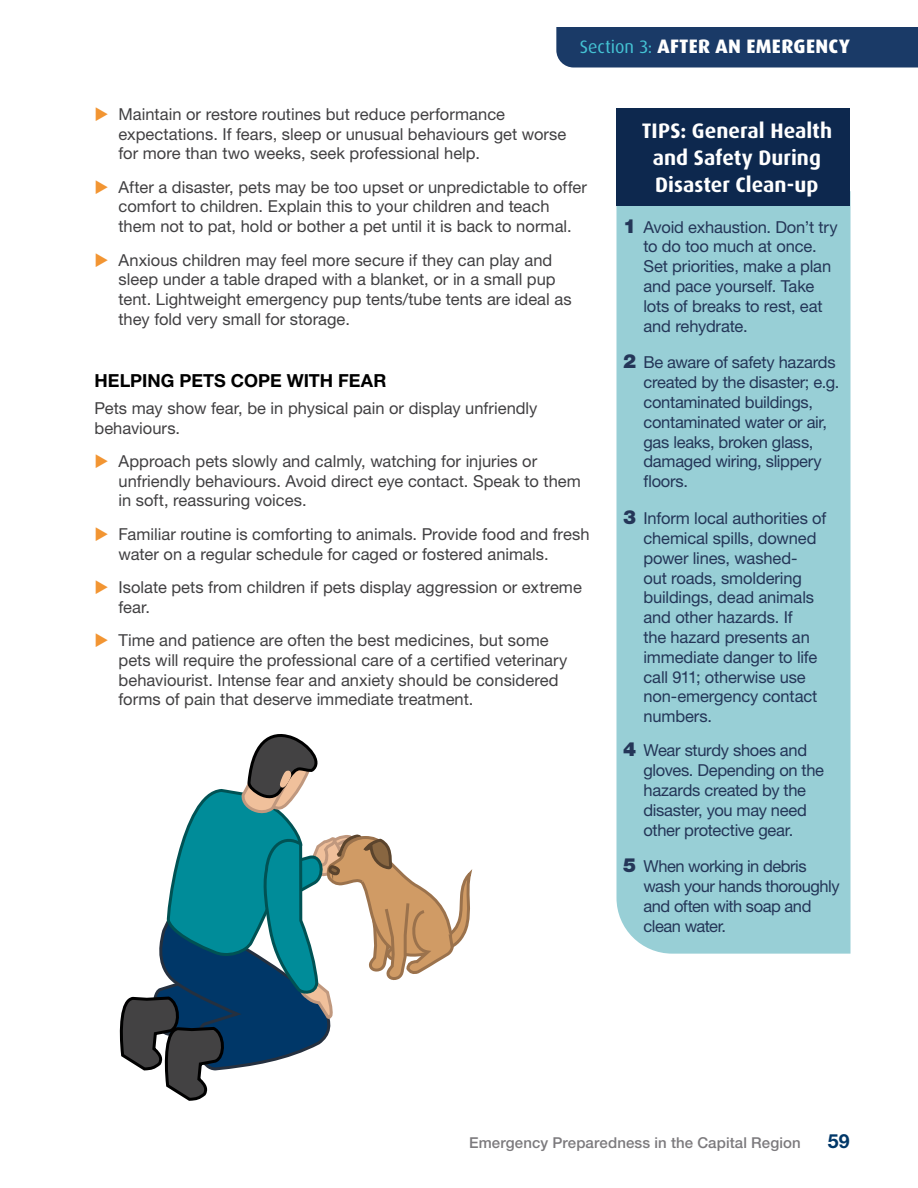
<style>
.page{position:relative;width:918px;height:1188px;background:#fff}
.page>*{position:absolute;margin:0;border:0;box-sizing:border-box;transform-origin:0 0}
.t1{font:700 21px/27px "Dax OT";color:#fff;text-align:center}
.t2{font:800 19.5px "Dax OT";letter-spacing:.02em;color:#fff}
.t3{font:700 19.5px "Helvetica Neue LT Std";color:#003768}
.t4{font:700 18px "Helvetica Neue LT Std";color:#000}
.t5{font:16.5px/19.8px "Helvetica Neue LT Std";color:#414042}
.t6{font:16.5px/19.8px "Helvetica Neue LT Std";letter-spacing:-.015em;color:#243658}
.t7{font:500 15px "Helvetica Neue LT Std";letter-spacing:.01em;color:#7c7a7d}
.s1{font-weight:400;font-size:18px;color:#44c3d4}
.s2{font-weight:900;font-size:19.5px}
</style>
<div class="page">
<div style="left:556px;top:27px;width:362px;height:41px;background:#1a3a67"></div>
<div style="left:616px;top:205px;width:234px;height:749px;background:#98cfd6"></div>
<div style="left:616px;top:108px;width:234px;height:97px;background:#0d284e"></div>
<svg style="left:120px;top:734px;width:352px;height:367px"></svg>
<p class="t2" style="left:580px;top:28px;width:271px"><span class="s1">Section 3:</span> AFTER AN EMERGENCY</p>
<p class="t5" style="left:119px;top:104px;width:449px">Maintain or restore routines but reduce performance expectations. If fears, sleep or unusual behaviours get worse for more than two weeks, seek professional help.</p>
<p class="t5" style="left:119px;top:177px;width:470px">After a disaster, pets may be too upset or unpredictable to offer comfort to children. Explain this to your children and teach them not to pat, hold or bother a pet until it is back to normal.</p>
<p class="t5" style="left:119px;top:250px;width:455px">Anxious children may feel more secure if they can play and sleep under a table draped with a blanket, or in a small pup tent. Lightweight emergency pup tents/tube tents are ideal as they fold very small for storage.</p>
<p class="t4" style="left:94px;top:370px;width:293px">HELPING PETS COPE WITH FEAR</p>
<p class="t5" style="left:94px;top:398px;width:445px">Pets may show fear, be in physical pain or display unfriendly behaviours.</p>
<p class="t5" style="left:119px;top:451px;width:464px">Approach pets slowly and calmly, watching for injuries or unfriendly behaviours. Avoid direct eye contact. Speak to them in soft, reassuring voices.</p>
<p class="t5" style="left:119px;top:524px;width:473px">Familiar routine is comforting to animals. Provide food and fresh water on a regular schedule for caged or fostered animals.</p>
<p class="t5" style="left:119px;top:577px;width:465px">Isolate pets from children if pets display aggression or extreme fear.</p>
<p class="t5" style="left:119px;top:630px;width:450px">Time and patience are often the best medicines, but some pets will require the professional care of a certified veterinary behaviourist. Intense fear and anxiety should be considered forms of pain that deserve immediate treatment.</p>
<p class="t1" style="left:642px;top:113px;width:192px">TIPS: General Health and Safety During<br>Disaster Clean-up</p>
<p class="t6" style="left:644px;top:217px;width:196px;text-indent:-20px"><span class="s2">1</span> Avoid exhaustion. Don’t try to do too much at once.<br>Set priorities, make a plan and pace yourself. Take lots of breaks to rest, eat and rehydrate.</p>
<p class="t6" style="left:644px;top:352px;width:197px;text-indent:-20px"><span class="s2">2</span> Be aware of safety hazards created by the disaster; e.g. contaminated buildings, contaminated water or air, gas leaks, broken glass, damaged wiring, slippery floors.</p>
<p class="t6" style="left:644px;top:508px;width:184px;text-indent:-20px"><span class="s2">3</span> Inform local authorities of chemical spills, downed power lines, washed-<br>out roads, smoldering buildings, dead animals and other hazards. If<br>the hazard presents an immediate danger to life call 911; otherwise use non-emergency contact numbers.</p>
<p class="t6" style="left:644px;top:740px;width:182px;text-indent:-20px"><span class="s2">4</span> Wear sturdy shoes and gloves. Depending on the hazards created by the disaster, you may need other protective gear.</p>
<p class="t6" style="left:644px;top:856px;width:198px;text-indent:-20px"><span class="s2">5</span> When working in debris wash your hands thoroughly and often with soap and clean water.</p>
<p class="t7" style="left:469px;top:1133px;width:333px">Emergency Preparedness in the Capital Region</p>
<p class="t3" style="left:828px;top:1128px;width:23px">59</p>
</div>
